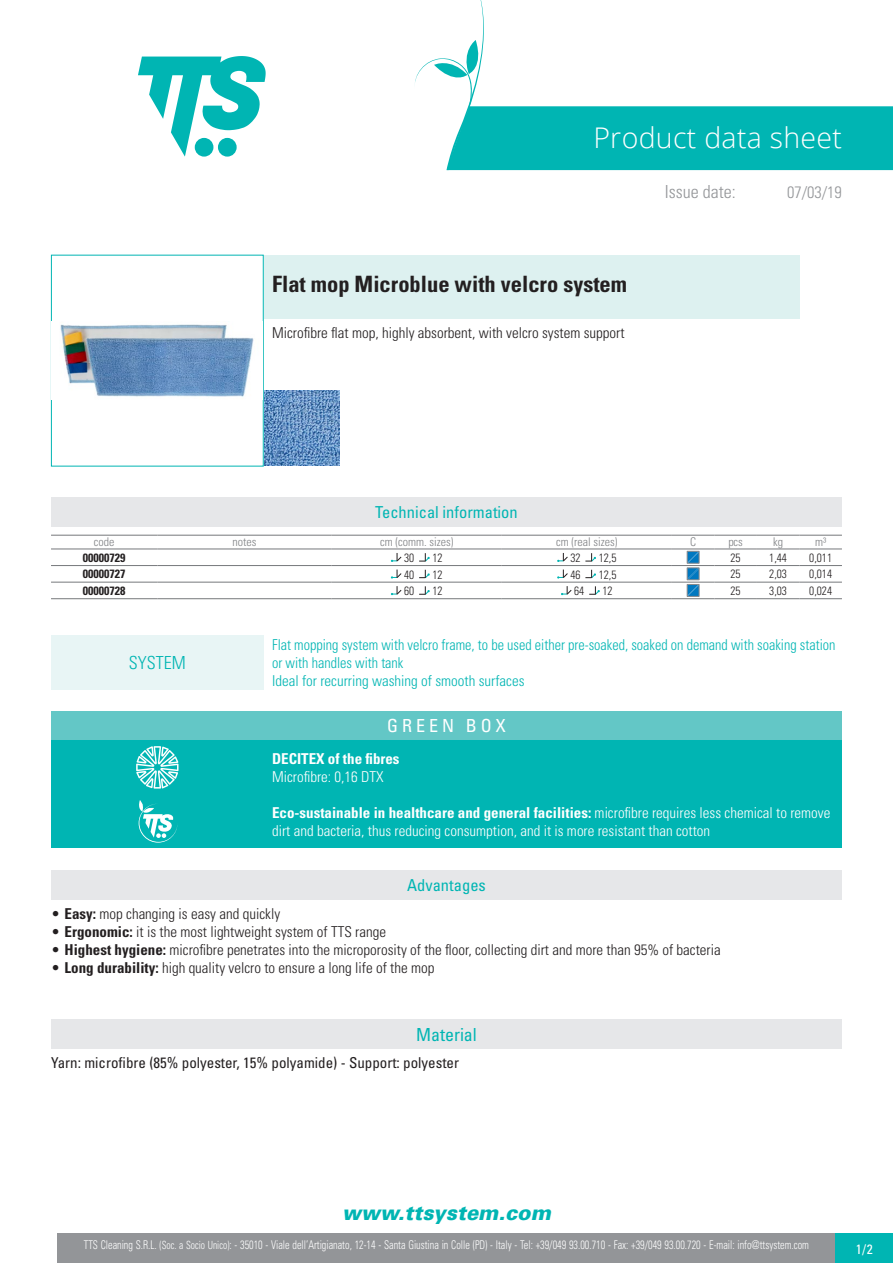
<style>
.page{position:relative;width:893px;height:1263px;background:#fff}
.page>*{position:absolute;margin:0;border:0;box-sizing:border-box;transform-origin:0 0}
.t1{font:300 28.5px "Open Sans";letter-spacing:.01em;color:#fff}
.t2{font:700 condensed 22.5px "Univers LT Std";color:#231f20}
.t3{font:italic 900 20.85px "Univers";color:#00b5b3;scale:.96 1}
.t4{font:300 condensed 18px "Univers";color:#939598}
.t5{font:condensed 18px "Univers LT Std";color:#fff}
.t6{font:condensed 18px "Univers LT Std";color:#00b5b3}
.t7{font:300 condensed 18px "Univers LT Std";color:#00b5b3}
.t8{font:condensed 16.5px "Univers";color:#00b5b3}
.t9{font:condensed 16.5px "Univers LT Std";color:#00b5b3}
.t10{font:300 condensed 16.5px "Univers";color:#939598}
.t11{font:300 condensed 15px "Univers LT Std";color:#231f20}
.t12{font:300 condensed 15px/18px "Univers LT Std";color:#fff}
.t13{font:300 condensed 15px/18px "Univers LT Std";color:#00b5b3;scale:.95 1}
.t14{font:condensed 15px "Univers LT Std";color:#231f20}
.t15{font:700 condensed 15px/18px "Univers LT Std";color:#fff}
.t16{font:condensed 13.5px "Univers";color:#fff}
.t17{font:300 condensed 12px "Univers";color:#fff;scale:.85 1}
.t18{font:300 condensed 12px "Univers LT Std";color:#231f20;scale:.95 1}
.t19{font:300 condensed 12px "Univers LT Std";color:#808285}
.t20{font:700 condensed 12px "Univers LT Std";color:#231f20}
.s1{font-weight:300}
.s2{font-weight:700}
.s3{font-size:11.25px}
</style>
<div class="page">
<svg style="left:138px;top:56px;width:128px;height:101px"></svg>
<div style="left:57px;top:1233px;width:779px;height:30px;background:#939598"></div>
<div style="left:836px;top:1233px;width:57px;height:30px;background:#00b5b3"></div>
<svg style="left:415px;top:0;width:478px;height:170px"></svg>
<div style="left:51px;top:255px;width:213px;height:211px;border:1px solid #00b5b3"></div>
<img style="left:52px;top:322px;width:211px;height:77px">
<div style="left:264px;top:255px;width:535px;height:63px;background:#ddf1f0"></div>
<img style="left:264px;top:390px;width:75px;height:75px">
<div style="left:51px;top:497px;width:791px;height:29px;background:#e6e7e9"></div>
<hr style="left:51px;top:535px;width:106px;height:1px;background:#76787b">
<hr style="left:157px;top:535px;width:175px;height:1px;background:#76787b">
<hr style="left:332px;top:535px;width:170px;height:1px;background:#76787b">
<hr style="left:502px;top:535px;width:170px;height:1px;background:#76787b">
<hr style="left:672px;top:535px;width:42px;height:1px;background:#76787b">
<hr style="left:714px;top:535px;width:43px;height:1px;background:#76787b">
<hr style="left:757px;top:535px;width:42px;height:1px;background:#76787b">
<hr style="left:799px;top:535px;width:43px;height:1px;background:#76787b">
<hr style="left:51px;top:549px;width:106px;height:1px;background:#76787b">
<hr style="left:157px;top:549px;width:175px;height:1px;background:#76787b">
<hr style="left:332px;top:549px;width:170px;height:1px;background:#76787b">
<hr style="left:502px;top:549px;width:170px;height:1px;background:#76787b">
<hr style="left:672px;top:549px;width:42px;height:1px;background:#76787b">
<hr style="left:714px;top:549px;width:43px;height:1px;background:#76787b">
<hr style="left:757px;top:549px;width:42px;height:1px;background:#76787b">
<hr style="left:799px;top:549px;width:43px;height:1px;background:#76787b">
<hr style="left:51px;top:565px;width:106px;height:1px;background:#76787b">
<hr style="left:157px;top:565px;width:175px;height:1px;background:#76787b">
<hr style="left:332px;top:565px;width:170px;height:1px;background:#76787b">
<hr style="left:502px;top:565px;width:170px;height:1px;background:#76787b">
<hr style="left:672px;top:565px;width:42px;height:1px;background:#76787b">
<hr style="left:714px;top:565px;width:43px;height:1px;background:#76787b">
<hr style="left:757px;top:565px;width:42px;height:1px;background:#76787b">
<hr style="left:799px;top:565px;width:43px;height:1px;background:#76787b">
<hr style="left:51px;top:582px;width:106px;height:1px;background:#76787b">
<hr style="left:51px;top:598px;width:106px;height:1px;background:#76787b">
<hr style="left:157px;top:582px;width:175px;height:1px;background:#76787b">
<hr style="left:157px;top:598px;width:175px;height:1px;background:#76787b">
<hr style="left:332px;top:582px;width:170px;height:1px;background:#76787b">
<hr style="left:332px;top:598px;width:170px;height:1px;background:#76787b">
<hr style="left:502px;top:582px;width:170px;height:1px;background:#76787b">
<hr style="left:502px;top:598px;width:170px;height:1px;background:#76787b">
<hr style="left:672px;top:582px;width:42px;height:1px;background:#76787b">
<hr style="left:672px;top:598px;width:42px;height:1px;background:#76787b">
<hr style="left:714px;top:582px;width:43px;height:1px;background:#76787b">
<hr style="left:714px;top:598px;width:43px;height:1px;background:#76787b">
<hr style="left:757px;top:582px;width:42px;height:1px;background:#76787b">
<hr style="left:757px;top:598px;width:42px;height:1px;background:#76787b">
<hr style="left:799px;top:582px;width:43px;height:1px;background:#76787b">
<hr style="left:799px;top:598px;width:43px;height:1px;background:#76787b">
<svg style="left:391px;top:553px;width:11px;height:9px"></svg>
<svg style="left:419px;top:553px;width:11px;height:9px"></svg>
<svg style="left:557px;top:553px;width:11px;height:9px"></svg>
<svg style="left:586px;top:553px;width:10px;height:9px"></svg>
<svg style="left:391px;top:569px;width:11px;height:10px"></svg>
<svg style="left:419px;top:570px;width:11px;height:8px"></svg>
<svg style="left:557px;top:569px;width:11px;height:10px"></svg>
<svg style="left:586px;top:570px;width:10px;height:8px"></svg>
<svg style="left:391px;top:586px;width:11px;height:9px"></svg>
<svg style="left:419px;top:586px;width:11px;height:9px"></svg>
<svg style="left:561px;top:586px;width:11px;height:9px"></svg>
<svg style="left:589px;top:586px;width:11px;height:9px"></svg>
<svg style="left:687px;top:551px;width:12px;height:43px"></svg>
<div style="left:687px;top:584px;width:12px;height:12px;border:1px solid #87898c"></div>
<div style="left:51px;top:635px;width:213px;height:54px;background:#e8f5f5"></div>
<div style="left:51px;top:711px;width:791px;height:29px;background:#63c7c6"></div>
<div style="left:51px;top:741px;width:213px;height:53px;background:#00b5b3"></div>
<svg style="left:136px;top:746px;width:43px;height:43px"></svg>
<div style="left:264px;top:741px;width:578px;height:53px;background:#00b5b3"></div>
<div style="left:51px;top:795px;width:213px;height:53px;background:#00b5b3"></div>
<svg style="left:138px;top:800px;width:40px;height:43px"></svg>
<div style="left:264px;top:795px;width:578px;height:53px;background:#00b5b3"></div>
<div style="left:51px;top:870px;width:791px;height:29px;background:#e6e7e9"></div>
<div style="left:51px;top:1019px;width:791px;height:30px;background:#e6e7e9"></div>
<p class="t1" style="left:593px;top:118px;width:250px">Product data sheet</p>
<p class="t4" style="left:665px;top:181px;width:72px">Issue date:</p>
<p class="t10" style="left:787px;top:182px;width:56px">07/03/19</p>
<p class="t2" style="left:272px;top:270px;width:356px">Flat mop Microblue with velcro system</p>
<p class="t11" style="left:272px;top:324px;width:354px">Microfibre flat mop, highly absorbent, with velcro system support</p>
<p class="t8" style="left:375px;top:502px;width:144px">Technical information</p>
<p class="t19" style="left:94px;top:534px;width:22px">code</p>
<p class="t19" style="left:232px;top:534px;width:25px">notes</p>
<p class="t19" style="left:380px;top:534px;width:75px">cm (comm. sizes)</p>
<p class="t19" style="left:556px;top:534px;width:63px">cm (real sizes)</p>
<p class="t19" style="left:690px;top:534px;width:7px">C</p>
<p class="t19" style="left:728px;top:534px;width:16px">pcs</p>
<p class="t19" style="left:773px;top:534px;width:11px">kg</p>
<p class="t19" style="left:815px;top:534px;width:13px">m³</p>
<p class="t20" style="left:83px;top:550px;width:44px">00000729</p>
<p class="t18" style="left:404px;top:551px;width:12px">30</p>
<p class="t18" style="left:432px;top:551px;width:12px">12</p>
<p class="t18" style="left:570px;top:551px;width:12px">32</p>
<p class="t18" style="left:599px;top:551px;width:20px">12,5</p>
<p class="t18" style="left:731px;top:550px;width:12px">25</p>
<p class="t18" style="left:769px;top:550px;width:20px">1,44</p>
<p class="t18" style="left:809px;top:550px;width:25px">0,011</p>
<p class="t20" style="left:83px;top:566px;width:44px">00000727</p>
<p class="t18" style="left:404px;top:567px;width:12px">40</p>
<p class="t18" style="left:432px;top:567px;width:12px">12</p>
<p class="t18" style="left:570px;top:567px;width:12px">46</p>
<p class="t18" style="left:599px;top:567px;width:20px">12,5</p>
<p class="t18" style="left:731px;top:567px;width:12px">25</p>
<p class="t18" style="left:769px;top:567px;width:20px">2,03</p>
<p class="t18" style="left:809px;top:567px;width:25px">0,014</p>
<p class="t20" style="left:83px;top:583px;width:44px">00000728</p>
<p class="t18" style="left:404px;top:584px;width:12px">60</p>
<p class="t18" style="left:432px;top:584px;width:12px">12</p>
<p class="t18" style="left:574px;top:584px;width:12px">64</p>
<p class="t18" style="left:602px;top:584px;width:12px">12</p>
<p class="t18" style="left:731px;top:583px;width:12px">25</p>
<p class="t18" style="left:769px;top:583px;width:20px">3,03</p>
<p class="t18" style="left:809px;top:583px;width:25px">0,024</p>
<p class="t7" style="left:129px;top:651px;width:58px">SYSTEM</p>
<p class="t13" style="left:272px;top:635px;width:595px">Flat mopping system with velcro frame, to be used either pre-soaked, soaked on demand with soaking station or with handles with tank<br>Ideal for recurring washing of smooth surfaces</p>
<p class="t5" style="left:387px;top:714px;width:120px">G R E E N B O X</p>
<p class="t15" style="left:272px;top:749px;width:129px">DECITEX of the fibres<br><span class="s1">Microfibre: 0,16 DTX</span></p>
<p class="t12" style="left:272px;top:803px;width:560px"><span class="s2">Eco-sustainable in healthcare and general facilities:</span> microfibre requires less chemical to remove dirt and bacteria, thus reducing consumption, and it is more resistant than cotton</p>
<p class="t9" style="left:407px;top:874px;width:80px">Advantages</p>
<p class="t11" style="left:51px;top:905px;width:231px">• <span class="s2">Easy:</span> mop changing is easy and quickly</p>
<p class="t11" style="left:51px;top:923px;width:337px">• <span class="s2">Ergonomic:</span> it is the most lightweight system of TTS range</p>
<p class="t11" style="left:51px;top:941px;width:671px">• <span class="s2">Highest hygiene:</span> microfibre penetrates into the microporosity of the floor, collecting dirt and more than 95% of bacteria</p>
<p class="t11" style="left:51px;top:959px;width:385px">• <span class="s2">Long durability:</span> high quality velcro to ensure a long life of the mop</p>
<p class="t6" style="left:416px;top:1023px;width:62px">Material</p>
<p class="t14" style="left:51px;top:1053px;width:409px">Yarn: microfibre (85% polyester, 15% polyamide) - Support: polyester</p>
<h3 class="t3" style="left:342px;top:1200px;width:219px">www.ttsystem.com</h3>
<p class="t17" style="left:84px;top:1238px;width:855px">TTS Cleaning S.R.L. <span class="s3">(Soc. a Socio Unico)</span>: - 35010 - Viale dell’Artigianato, 12-14 - Santa Giustina in Colle (PD) - Italy - Tel: +39/049 93.00.710 - Fax: +39/049 93.00.720 - E-mail: info@ttsystem.com</p>
<p class="t16" style="left:856px;top:1240px;width:19px">1/2</p>
</div>
